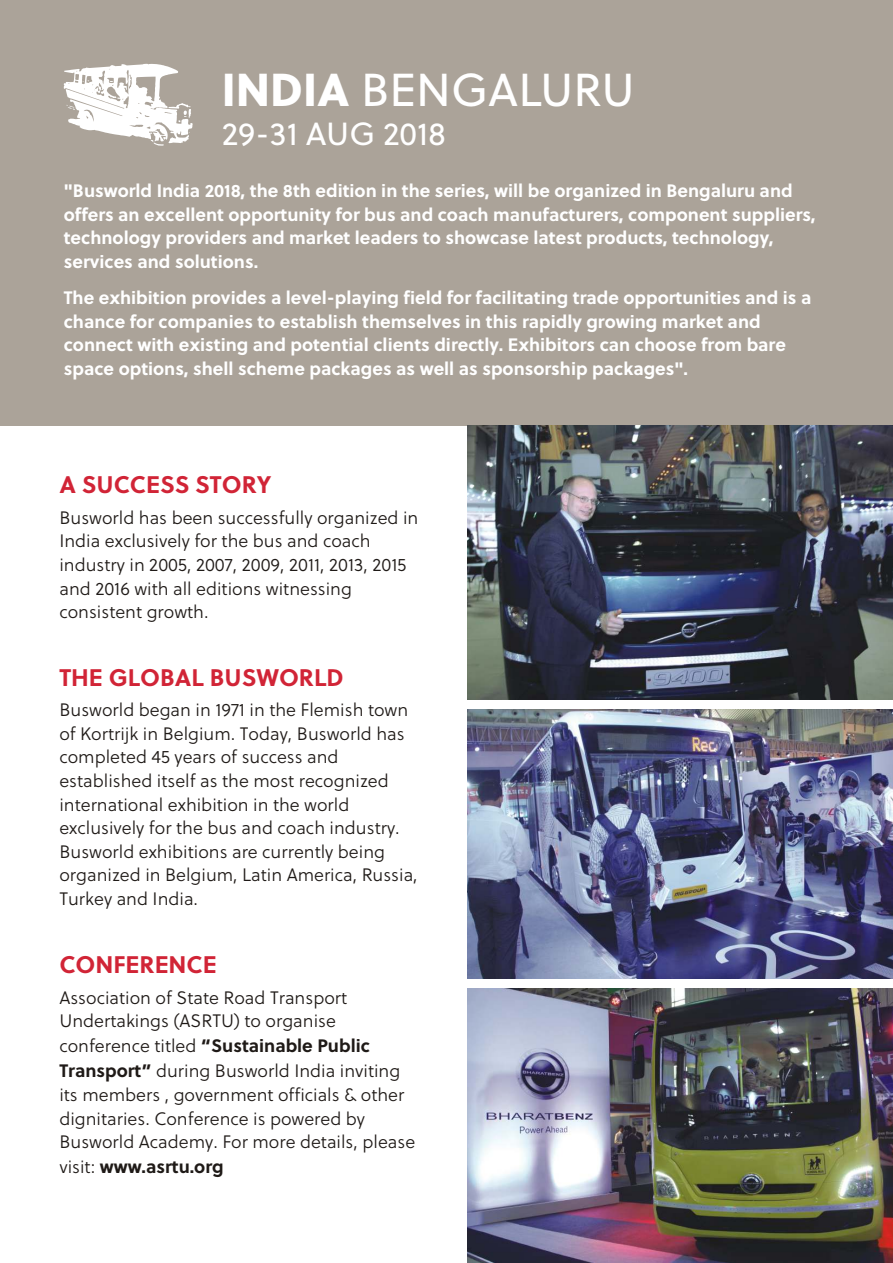
<style>
.page{position:relative;width:893px;height:1263px;background:#fff}
.page>*{position:absolute;margin:0;border:0;box-sizing:border-box;transform-origin:0 0}
.t1{font:46.05px "Soleil W01";color:#fff}
.t2{font:31.95px "Soleil W01";color:#fff}
.t3{font:700 24px "Soleil W01";color:#d12436}
.t4{font:300 18px/23.5px "Soleil W01";color:#1f1a17}
.t5{font:700 18px/23.5px "Soleil W01";color:#fff}
.s1{font-weight:800}
.s2{font-weight:700}
</style>
<div class="page">
<div style="left:0;top:0;width:893px;height:425px;background:#aba399"></div>
<svg style="left:64px;top:64px;width:129px;height:82px"></svg>
<img style="left:468px;top:709px;width:425px;height:270px">
<img style="left:468px;top:425px;width:425px;height:275px">
<img style="left:468px;top:988px;width:425px;height:275px">
<h1 class="t1" style="left:222px;top:56px;width:414px"><span class="s1">INDIA</span> BENGALURU</h1>
<h2 class="t2" style="left:222px;top:111px;width:226px">29-31 AUG 2018</h2>
<p class="t5" style="left:64px;top:178px;width:753px">"Busworld India 2018, the 8th edition in the series, will be organized in Bengaluru and offers an excellent opportunity for bus and coach manufacturers, component suppliers, technology providers and market leaders to showcase latest products, technology, services and solutions.</p>
<p class="t5" style="left:64px;top:285px;width:749px">The exhibition provides a level-playing field for facilitating trade opportunities and is a chance for companies to establish themselves in this rapidly growing market and connect with existing and potential clients directly. Exhibitors can choose from bare space options, shell scheme packages as well as sponsorship packages".</p>
<h3 class="t3" style="left:59px;top:466px;width:214px">A SUCCESS STORY</h3>
<p class="t4" style="left:59px;top:506px;width:360px">Busworld has been successfully organized in India exclusively for the bus and coach industry in 2005, 2007, 2009, 2011, 2013, 2015 and 2016 with all editions witnessing consistent growth.</p>
<h3 class="t3" style="left:59px;top:658px;width:286px">THE GLOBAL BUSWORLD</h3>
<p class="t4" style="left:59px;top:698px;width:360px">Busworld began in 1971 in the Flemish town of Kortrijk in Belgium. Today, Busworld has completed 45 years of success and established itself as the most recognized international exhibition in the world exclusively for the bus and coach industry.<br>Busworld exhibitions are currently being organized in Belgium, Latin America, Russia, Turkey and India.</p>
<h3 class="t3" style="left:59px;top:946px;width:159px">CONFERENCE</h3>
<p class="t4" style="left:59px;top:985px;width:357px;line-height:24.2px">Association of State Road Transport Undertakings (ASRTU) to organise conference titled <span class="s2">“Sustainable Public Transport”</span> during Busworld India inviting its members , government officials &amp; other dignitaries. Conference is powered by Busworld Academy. For more details, please visit: <span class="s2">www.asrtu.org</span></p>
</div>
